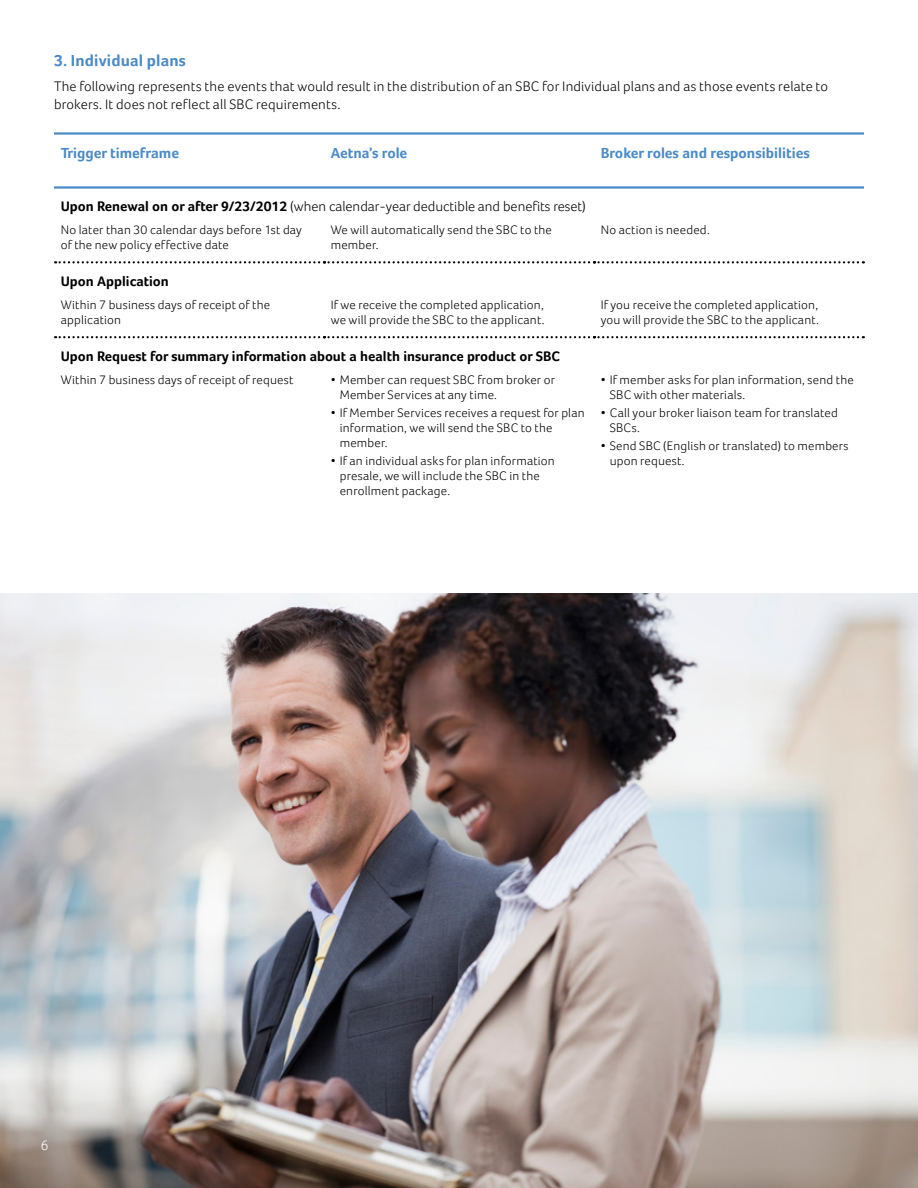
<style>
.page{position:relative;width:918px;height:1188px;background:#fff}
.page>*{position:absolute;margin:0;border:0;box-sizing:border-box;transform-origin:0 0}
.t1{font:700 16.5px "Foco";letter-spacing:.005em;color:#4a8ac8}
.t2{font:700 15px "Foco";color:#4a8ac8}
.t3{font:300 14.25px/18px "Foco";letter-spacing:.01em;color:#000}
.t4{font:700 14.25px "Foco";color:#000}
.t5{font:300 14.25px "Foco";color:#fff}
.t6{font:300 12.75px/15px "Foco";letter-spacing:.015em;color:#000}
.s1{font-weight:700}
</style>
<div class="page">
<img style="left:0;top:594px;width:918px;height:594px">
<hr style="left:54px;top:132px;width:270px;height:3px;background:#4a8ac8">
<hr style="left:324px;top:132px;width:270px;height:3px;background:#4a8ac8">
<hr style="left:594px;top:132px;width:270px;height:3px;background:#4a8ac8">
<hr style="left:54px;top:186px;width:270px;height:3px;background:#4a8ac8">
<hr style="left:324px;top:186px;width:270px;height:3px;background:#4a8ac8">
<hr style="left:594px;top:186px;width:270px;height:3px;background:#4a8ac8">
<svg style="left:55px;top:261px;width:809px;height:2px"></svg>
<svg style="left:55px;top:336px;width:809px;height:2px"></svg>
<p class="t1" style="left:54px;top:51px;width:133px">3. Individual plans</p>
<p class="t3" style="left:54px;top:77px;width:776px">The following represents the events that would result in the distribution of an SBC for Individual plans and as those events relate to brokers. It does not reflect all SBC requirements.</p>
<p class="t2" style="left:61px;top:144px;width:120px">Trigger timeframe</p>
<p class="t2" style="left:331px;top:144px;width:78px">Aetna’s role</p>
<p class="t2" style="left:601px;top:144px;width:211px">Broker roles and responsibilities</p>
<p class="t3" style="left:61px;top:197px;width:527px"><span class="s1">Upon Renewal on or after 9/23/2012</span> (when calendar-year deductible and benefits reset)</p>
<p class="t6" style="left:61px;top:222px;width:243px">No later than 30 calendar days before 1st day of the new policy effective date</p>
<p class="t6" style="left:331px;top:222px;width:223px">We will automatically send the SBC to the member.</p>
<p class="t6" style="left:601px;top:222px;width:111px">No action is needed.</p>
<p class="t4" style="left:61px;top:273px;width:110px">Upon Application</p>
<p class="t6" style="left:61px;top:297px;width:211px">Within 7 business days of receipt of the application</p>
<p class="t6" style="left:331px;top:297px;width:215px">If we receive the completed application, we will provide the SBC to the applicant.</p>
<p class="t6" style="left:601px;top:297px;width:220px">If you receive the completed application, you will provide the SBC to the applicant.</p>
<p class="t4" style="left:61px;top:348px;width:501px">Upon Request for summary information about a health insurance product or SBC</p>
<p class="t6" style="left:61px;top:372px;width:234px">Within 7 business days of receipt of request</p>
<p class="t6" style="left:340px;top:372px;width:217px;text-indent:-9px">• Member can request SBC from broker or<br>Member Services at any time.</p>
<p class="t6" style="left:340px;top:405px;width:247px;text-indent:-9px">• If Member Services receives a request for plan information, we will send the SBC to the member.</p>
<p class="t6" style="left:340px;top:453px;width:217px;text-indent:-9px">• If an individual asks for plan information presale, we will include the SBC in the enrollment package.</p>
<p class="t6" style="left:610px;top:372px;width:246px;text-indent:-9px">• If member asks for plan information, send the<br>SBC with other materials.</p>
<p class="t6" style="left:610px;top:405px;width:230px;text-indent:-9px">• Call your broker liaison team for translated<br>SBCs.</p>
<p class="t6" style="left:610px;top:438px;width:240px;text-indent:-9px">• Send SBC (English or translated) to members upon request.</p>
<p class="t5" style="left:41px;top:1137px;width:9px">6</p>
</div>
